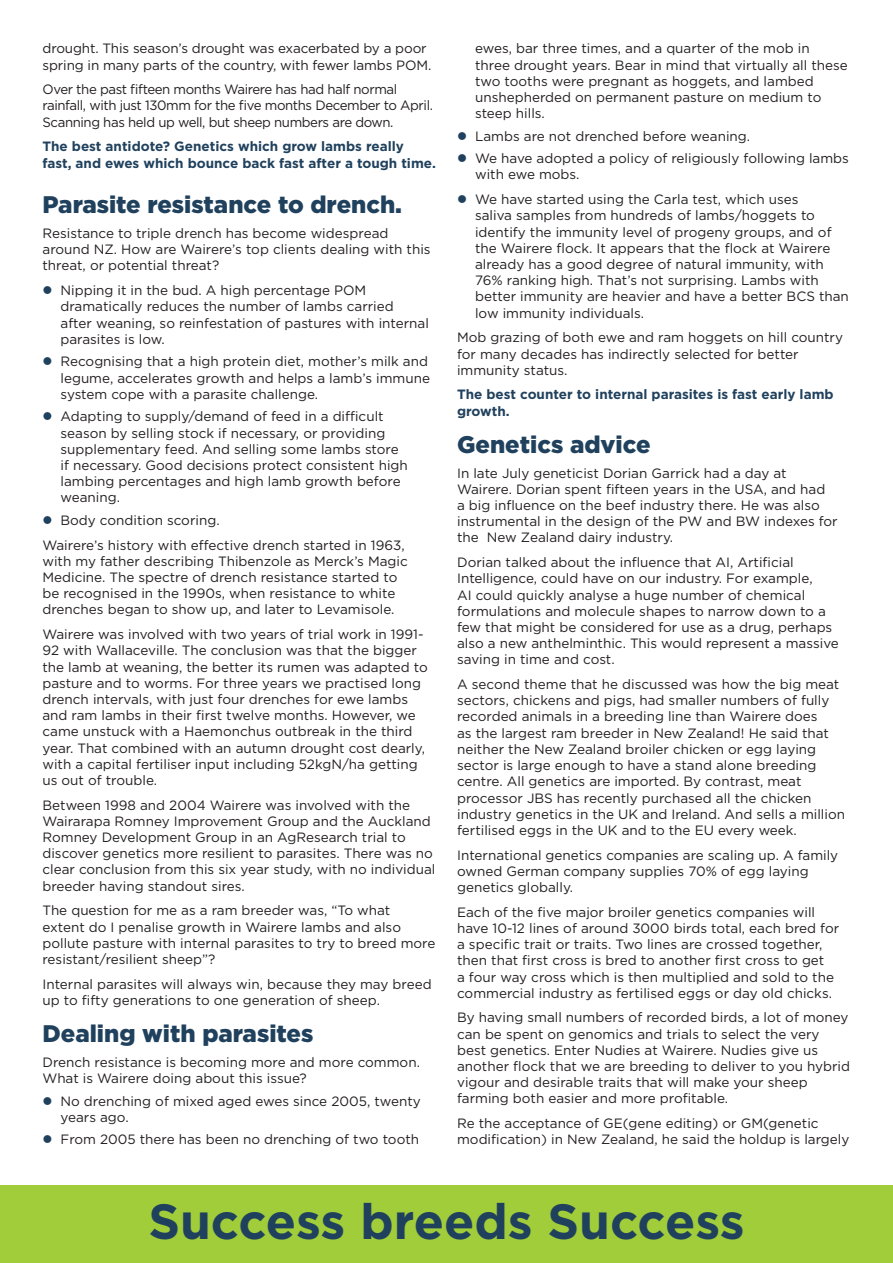
<style>
.page{position:relative;width:893px;height:1263px;background:#fff}
.page>*{position:absolute;margin:0;border:0;box-sizing:border-box;transform-origin:0 0}
.t1{font:700 49.5px "Gotham";color:#20415d}
.t2{font:900 24px "Gotham";color:#20415d}
.t3{font:13.5px/16.2px "Gotham";color:#231f20}
.t4{font:13.5px/16.2px "Gotham";letter-spacing:-.03em;color:#231f20}
.t5{font:700 13.5px/16.2px "Gotham";color:#20415d}
</style>
<div class="page">
<div style="left:0;top:1185px;width:893px;height:78px;background:#a1cd3a"></div>
<p class="t3" style="left:43px;top:40px;width:390px">drought. This season’s drought was exacerbated by a poor spring in many parts of the country, with fewer lambs POM.</p>
<p class="t4" style="left:43px;top:81px;width:392px">Over the past fifteen months Wairere has had half normal rainfall, with just 130mm for the five months December to April.<br>Scanning has held up well, but sheep numbers are down.</p>
<p class="t5" style="left:43px;top:138px;width:395px">The best antidote? Genetics which grow lambs really fast, and ewes which bounce back fast after a tough time.</p>
<h2 class="t2" style="left:43px;top:188px;width:361px">Parasite resistance to drench.</h2>
<p class="t3" style="left:43px;top:225px;width:390px">Resistance to triple drench has become widespread around NZ. How are Wairere’s top clients dealing with this threat, or potential threat?</p>
<p class="t3" style="left:61px;top:282px;width:370px">Nipping it in the bud. A high percentage POM dramatically reduces the number of lambs carried<br>after weaning, so reinfestation of pastures with internal parasites is low.</p>
<p class="t3" style="left:61px;top:353px;width:371px">Recognising that a high protein diet, mother’s milk and legume, accelerates growth and helps a lamb’s immune system cope with a parasite challenge.</p>
<p class="t3" style="left:60px;top:408px;width:349px">Adapting to supply/demand of feed in a difficult season by selling stock if necessary, or providing supplementary feed. And selling some lambs store if necessary. Good decisions protect consistent high lambing percentages and high lamb growth before weaning.</p>
<p class="t3" style="left:42px;top:507px;width:364px;line-height:24.8px;text-indent:18px">Body condition scoring.<br>Wairere’s history with effective drench started in 1963,</p>
<p class="t3" style="left:42px;top:553px;width:367px">with my father describing Thibenzole as Merck’s Magic Medicine. The spectre of drench resistance started to be recognised in the 1990s, when resistance to white drenches began to show up, and later to Levamisole.</p>
<p class="t3" style="left:42px;top:626px;width:387px">Wairere was involved with two years of trial work in 1991- 92 with Wallaceville. The conclusion was that the bigger the lamb at weaning, the better its rumen was adapted to pasture and to worms. For three years we practised long drench intervals, with just four drenches for ewe lambs and ram lambs in their first twelve months. However, we came unstuck with a Haemonchus outbreak in the third year. That combined with an autumn drought cost dearly, with a capital fertiliser input including 52kgN/ha getting us out of trouble.</p>
<p class="t3" style="left:42px;top:796px;width:394px">Between 1998 and 2004 Wairere was involved with the Wairarapa Romney Improvement Group and the Auckland Romney Development Group in an AgResearch trial to discover genetics more resilient to parasites. There was no clear conclusion from this six year study, with no individual breeder having standout sires.</p>
<p class="t3" style="left:42px;top:902px;width:394px">The question for me as a ram breeder was, “To what extent do I penalise growth in Wairere lambs and also pollute pasture with internal parasites to try to breed more resistant/resilient sheep”?</p>
<p class="t3" style="left:42px;top:975px;width:391px">Internal parasites will always win, because they may breed up to fifty generations to one generation of sheep.</p>
<h2 class="t2" style="left:43px;top:1017px;width:272px">Dealing with parasites</h2>
<p class="t3" style="left:43px;top:1054px;width:379px">Drench resistance is becoming more and more common.<br>What is Wairere doing about this issue?</p>
<p class="t3" style="left:61px;top:1092px;width:362px">No drenching of mixed aged ewes since 2005, twenty years ago.</p>
<p class="t3" style="left:61px;top:1131px;width:360px">From 2005 there has been no drenching of two tooth</p>
<p class="t3" style="left:475px;top:40px;width:374px">ewes, bar three times, and a quarter of the mob in three drought years. Bear in mind that virtually all these two tooths were pregnant as hoggets, and lambed unshepherded on permanent pasture on medium to steep hills.</p>
<p class="t3" style="left:475px;top:124px;width:375px;line-height:22.5px">Lambs are not drenched before weaning.<br>We have adopted a policy of religiously following lambs</p>
<p class="t3" style="left:475px;top:162px;width:325px;line-height:24.8px">with ewe mobs.<br>We have started using the Carla test, which uses</p>
<p class="t3" style="left:475px;top:207px;width:375px">saliva samples from hundreds of lambs/hoggets to identify the immunity level of progeny groups, and of the Wairere flock. It appears that the flock at Wairere already has a good degree of natural immunity, with 76% ranking high. That’s not surprising. Lambs with better immunity are heavier and have a better BCS than low immunity individuals.</p>
<p class="t3" style="left:457px;top:329px;width:387px">Mob grazing of both ewe and ram hoggets on hill country for many decades has indirectly selected for better immunity status.</p>
<p class="t5" style="left:457px;top:386px;width:378px">The best counter to internal parasites is fast early lamb growth.</p>
<h2 class="t2" style="left:457px;top:428px;width:195px">Genetics advice</h2>
<p class="t3" style="left:457px;top:464px;width:382px">In late July geneticist Dorian Garrick had a day at Wairere. Dorian spent fifteen years in the USA, and had<br>a big influence on the beef industry there. He was also instrumental in the design of the PW and BW indexes for the New Zealand dairy industry.</p>
<p class="t3" style="left:457px;top:554px;width:383px">Dorian talked about the influence that AI, Artificial Intelligence, could have on our industry. For example,<br>AI could quickly analyse a huge number of chemical formulations and molecule shapes to narrow down to a few that might be considered for use as a drug, perhaps also a new anthelminthic. This would represent a massive saving in time and cost.</p>
<p class="t3" style="left:457px;top:676px;width:389px">A second theme that he discussed was how the big meat sectors, chickens and pigs, had smaller numbers of fully recorded animals in a breeding line than Wairere does<br>as the largest ram breeder in New Zealand! He said that neither the New Zealand broiler chicken or egg laying sector is large enough to have a stand alone breeding centre. All genetics are imported. By contrast, meat processor JBS has recently purchased all the chicken industry genetics in the UK and Ireland. And sells a million fertilised eggs in the UK and to the EU every week.</p>
<p class="t3" style="left:457px;top:846px;width:383px">International genetics companies are scaling up. A family owned German company supplies 70% of egg laying genetics globally.</p>
<p class="t3" style="left:457px;top:903px;width:384px">Each of the five major broiler genetics companies will have 10-12 lines of around 3000 birds total, each bred for a specific trait or traits. Two lines are crossed together, then that first cross is bred to another first cross to get<br>a four way cross which is then multiplied and sold to the commercial industry as fertilised eggs or day old chicks.</p>
<p class="t3" style="left:457px;top:1009px;width:394px">By having small numbers of recorded birds, a lot of money can be spent on genomics and trials to select the very best genetics. Enter Nudies at Wairere. Nudies give us another flock that we are breeding to deliver to you hybrid vigour and desirable traits that will make your sheep farming both easier and more profitable.</p>
<p class="t3" style="left:457px;top:1115px;width:394px">Re the acceptance of GE(gene editing) or GM(genetic modification) in New Zealand, he said the holdup is largely</p>
<h1 class="t1" style="left:148px;top:1188px;width:598px">Success breeds Success</h1>
</div>
